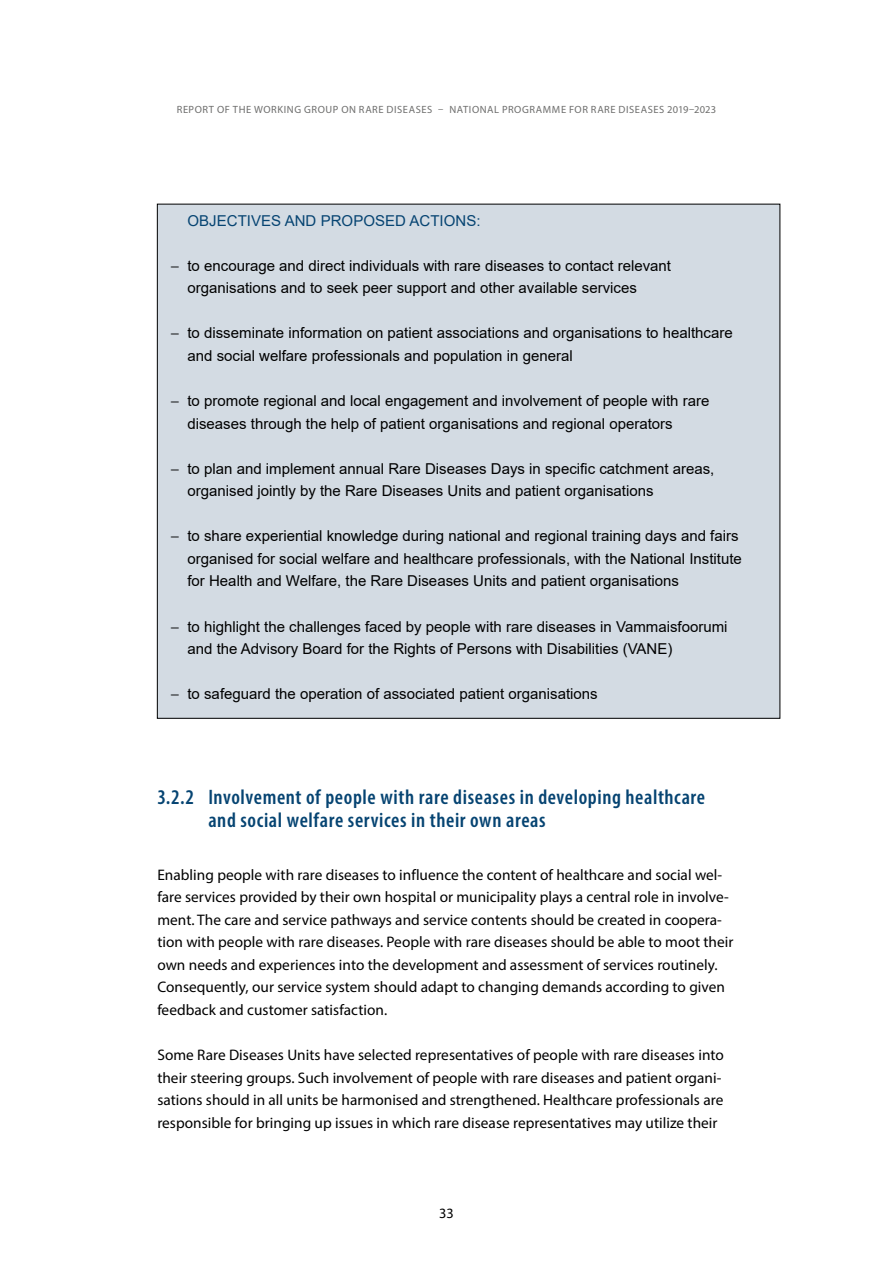
<style>
.page{position:relative;width:893px;height:1263px;background:#fff}
.page>*{position:absolute;margin:0;border:0;box-sizing:border-box;transform-origin:0 0}
.Otsikko_3{font:600 condensed 21px/22.5px "Myriad Pro";letter-spacing:.03em;color:#064472}
._01_Leipä_seuraavat{font:15.3px/22.5px "Myriad Pro";letter-spacing:.005em;color:#000}
._02_Leipä_ajatusviiv{font:15px/22.5px "Arial";color:#000}
._01_Leipä_seuraavat-2{font:15px "Arial";letter-spacing:.005em;color:#064472}
.t1{font:14.25px "Myriad Pro";color:#000}
.t2{font:10.5px "Myriad Pro";letter-spacing:.055em;color:#6e6e6d}
.s1{font-family:"Myriad Pro"}
</style>
<div class="page">
<div style="left:157px;top:204px;width:623px;height:514px;background:#d3dbe3"></div>
<p class="t2" style="left:177px;top:103px;width:541px">REPORT OF THE WORKING GROUP ON RARE DISEASES – NATIONAL PROGRAMME FOR RARE DISEASES 2019–2023</p>
<p class="_01_Leipä_seuraavat-2" style="left:187px;top:210px;width:295px">OBJECTIVES AND PROPOSED ACTIONS:</p>
<p class="_02_Leipä_ajatusviiv" style="left:187px;top:254px;width:485px;text-indent:-17px"><span class="s1">−</span> to encourage and direct individuals with rare diseases to contact relevant organisations and to seek peer support and other available services</p>
<p class="_02_Leipä_ajatusviiv" style="left:187px;top:322px;width:547px;text-indent:-17px"><span class="s1">−</span> to disseminate information on patient associations and organisations to healthcare and social welfare professionals and population in general</p>
<p class="_02_Leipä_ajatusviiv" style="left:187px;top:389px;width:523px;text-indent:-17px"><span class="s1">−</span> to promote regional and local engagement and involvement of people with rare diseases through the help of patient organisations and regional operators</p>
<p class="_02_Leipä_ajatusviiv" style="left:187px;top:457px;width:528px;text-indent:-17px"><span class="s1">−</span> to plan and implement annual Rare Diseases Days in specific catchment areas, organised jointly by the Rare Diseases Units and patient organisations</p>
<p class="_02_Leipä_ajatusviiv" style="left:187px;top:525px;width:556px;text-indent:-17px"><span class="s1">−</span> to share experiential knowledge during national and regional training days and fairs organised for social welfare and healthcare professionals, with the National Institute for Health and Welfare, the Rare Diseases Units and patient organisations</p>
<p class="_02_Leipä_ajatusviiv" style="left:187px;top:615px;width:541px;text-indent:-17px"><span class="s1">−</span> to highlight the challenges faced by people with rare diseases in Vammaisfoorumi and the Advisory Board for the Rights of Persons with Disabilities (VANE)</p>
<p class="_02_Leipä_ajatusviiv" style="left:170px;top:682px;width:429px"><span class="s1">−</span> to safeguard the operation of associated patient organisations</p>
<p class="Otsikko_3" style="left:208px;top:786px;width:498px;text-indent:-51px">3.2.2 Involvement of people with rare diseases in developing healthcare and social welfare services in their own areas</p>
<p class="_01_Leipä_seuraavat" style="left:157px;top:863px;width:578px">Enabling people with rare diseases to influence the content of healthcare and social wel&shy;fare services provided by their own hospital or municipality plays a central role in involve&shy;ment. The care and service pathways and service contents should be created in coopera&shy;tion with people with rare diseases. People with rare diseases should be able to moot their own needs and experiences into the development and assessment of services routinely.<br>Consequently, our service system should adapt to changing demands according to given feedback and customer satisfaction.</p>
<p class="_01_Leipä_seuraavat" style="left:157px;top:1043px;width:568px">Some Rare Diseases Units have selected representatives of people with rare diseases into their steering groups. Such involvement of people with rare diseases and patient organi&shy;sations should in all units be harmonised and strengthened. Healthcare professionals are responsible for bringing up issues in which rare disease representatives may utilize their</p>
<p class="t1" style="left:439px;top:1204px;width:16px">33</p>
</div>
